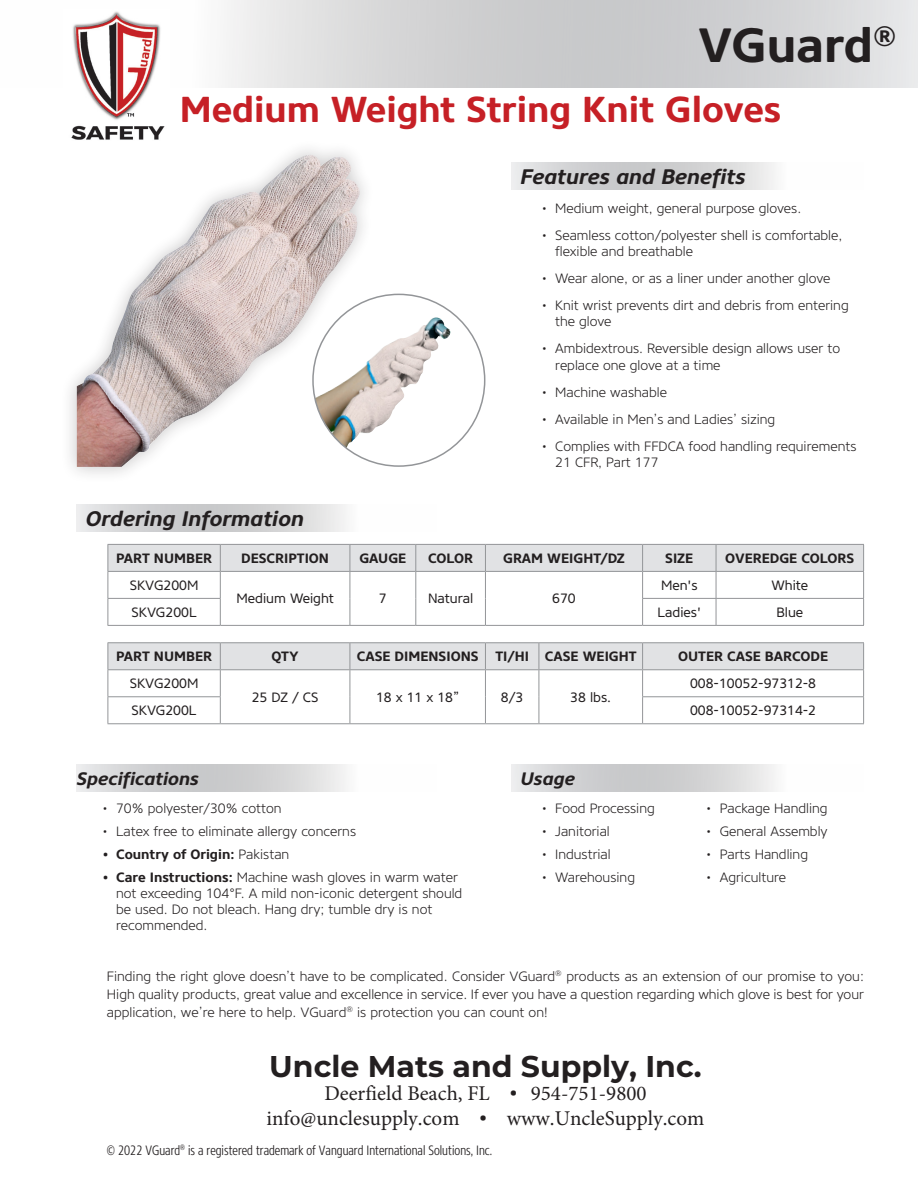
<style>
.page{position:relative;width:918px;height:1188px;background:#fff}
.page>*{position:absolute;margin:0;border:0;box-sizing:border-box;transform-origin:0 0}
.t1{font:700 48px "Core Sans NR65";color:#231f20}
.t2{font:700 36px "Core Sans NR65";color:#c62026}
.t3{font:700 30px "Montserrat";color:#231f20}
.t4{font:21px/24.3px "Minion Pro";color:#231f20;text-align:center}
.t5{font:italic 700 21px "Core Sans NR65";color:#231f20}
.t6{font:italic 700 18px "Core Sans NR65";color:#231f20}
.t7{font:300 13.5px/16.2px "Core Sans NR35";color:#231f20}
.t8{font:700 13.5px "Core Sans NR65";color:#231f20}
.t9{font:13.5px "Core Sans NR45";color:#231f20}
.t10{font:300 13.5px "Core Sans NR37 Cn";color:#231f20}
.s1{font-family:"Core Sans NR35";font-weight:300}
.s2{font-family:"Core Sans NR65";font-weight:700}
.s3{font-family:"Core Sans NR45"}
</style>
<div class="page">
<svg style="left:225px;top:0;width:693px;height:87px;background:#d5d5d7"></svg>
<img style="left:71px;top:11px;width:94px;height:128px">
<div style="left:60px;top:139px;width:316px;height:344px;background:#231f20;opacity:.25"></div>
<img style="left:241px;top:155px;width:68px;height:39px">
<svg style="left:511px;top:163px;width:264px;height:27px;background:#d5d6d7"></svg>
<hr style="left:108px;top:642px;width:112px;height:1px;background:#939598">
<hr style="left:220px;top:642px;width:130px;height:1px;background:#939598">
<hr style="left:350px;top:642px;width:135px;height:1px;background:#939598">
<hr style="left:485px;top:642px;width:54px;height:1px;background:#939598">
<hr style="left:539px;top:642px;width:104px;height:1px;background:#939598">
<hr style="left:643px;top:642px;width:221px;height:1px;background:#939598">
<svg style="left:108px;top:643px;width:756px;height:80px"></svg>
<hr style="left:108px;top:723px;width:112px;height:1px;background:#939598">
<hr style="left:220px;top:723px;width:130px;height:1px;background:#939598">
<hr style="left:350px;top:723px;width:135px;height:1px;background:#939598">
<hr style="left:485px;top:723px;width:54px;height:1px;background:#939598">
<hr style="left:539px;top:723px;width:104px;height:1px;background:#939598">
<hr style="left:643px;top:723px;width:221px;height:1px;background:#939598">
<svg style="left:77px;top:505px;width:269px;height:27px;background:#d5d6d7"></svg>
<svg style="left:108px;top:544px;width:756px;height:81px"></svg>
<hr style="left:108px;top:625px;width:112px;height:1px;background:#939598">
<hr style="left:220px;top:625px;width:130px;height:1px;background:#939598">
<hr style="left:350px;top:625px;width:66px;height:1px;background:#939598">
<hr style="left:416px;top:625px;width:69px;height:1px;background:#939598">
<hr style="left:485px;top:625px;width:158px;height:1px;background:#939598">
<hr style="left:643px;top:625px;width:73px;height:1px;background:#939598">
<hr style="left:716px;top:625px;width:148px;height:1px;background:#939598">
<svg style="left:511px;top:765px;width:264px;height:27px;background:#d5d6d7"></svg>
<svg style="left:77px;top:765px;width:269px;height:27px;background:#d5d6d7"></svg>
<img style="left:315px;top:317px;width:136px;height:131px">
<p class="t1" style="left:698px;top:14px;width:200px">VGuard<sup>®</sup></p>
<p class="t2" style="left:180px;top:86px;width:603px">Medium Weight String Knit Gloves</p>
<p class="t5" style="left:521px;top:163px;width:227px">Features and Benefits</p>
<p class="t7" style="left:542px;top:200px;width:261px">• Medium weight, general purpose gloves.</p>
<p class="t7" style="left:555px;top:227px;width:289px;text-indent:-14px">• Seamless cotton/polyester shell is comfortable, flexible and breathable</p>
<p class="t7" style="left:542px;top:270px;width:290px">• Wear alone, or as a liner under another glove</p>
<p class="t7" style="left:555px;top:297px;width:295px;text-indent:-14px">• Knit wrist prevents dirt and debris from entering the glove</p>
<p class="t7" style="left:555px;top:341px;width:286px;text-indent:-14px">• Ambidextrous. Reversible design allows user to replace one glove at a time</p>
<p class="t7" style="left:542px;top:384px;width:127px">• Machine washable</p>
<p class="t7" style="left:542px;top:411px;width:235px">• Available in Men’s and Ladies’ sizing</p>
<p class="t7" style="left:555px;top:438px;width:303px;text-indent:-14px">• Complies with FFDCA food handling requirements<br>21 CFR, Part 177</p>
<p class="t5" style="left:86px;top:505px;width:220px">Ordering Information</p>
<p class="t8" style="left:116px;top:549px;width:97px">PART NUMBER</p>
<p class="t8" style="left:241px;top:549px;width:89px">DESCRIPTION</p>
<p class="t8" style="left:359px;top:549px;width:48px">GAUGE</p>
<p class="t8" style="left:428px;top:549px;width:47px">COLOR</p>
<p class="t8" style="left:503px;top:549px;width:123px">GRAM WEIGHT/DZ</p>
<p class="t8" style="left:665px;top:549px;width:30px">SIZE</p>
<p class="t8" style="left:725px;top:549px;width:131px">OVEREDGE COLORS</p>
<p class="t9" style="left:130px;top:576px;width:70px">SKVG200M</p>
<p class="t9" style="left:236px;top:590px;width:99px">Medium Weight</p>
<p class="t9" style="left:379px;top:590px;width:9px">7</p>
<p class="t9" style="left:428px;top:590px;width:47px">Natural</p>
<p class="t9" style="left:552px;top:590px;width:25px">670</p>
<p class="t9" style="left:661px;top:576px;width:38px">Men's</p>
<p class="t9" style="left:771px;top:576px;width:38px">White</p>
<p class="t9" style="left:132px;top:603px;width:67px">SKVG200L</p>
<p class="t9" style="left:658px;top:603px;width:45px">Ladies'</p>
<p class="t9" style="left:776px;top:603px;width:28px">Blue</p>
<p class="t8" style="left:116px;top:648px;width:97px">PART NUMBER</p>
<p class="t8" style="left:271px;top:648px;width:29px">QTY</p>
<p class="t8" style="left:357px;top:648px;width:123px">CASE DIMENSIONS</p>
<p class="t8" style="left:495px;top:648px;width:35px">TI/HI</p>
<p class="t8" style="left:545px;top:648px;width:93px">CASE WEIGHT</p>
<p class="t8" style="left:678px;top:648px;width:152px">OUTER CASE BARCODE</p>
<p class="t9" style="left:130px;top:675px;width:70px">SKVG200M</p>
<p class="t9" style="left:252px;top:688px;width:68px">25 DZ / CS</p>
<p class="t9" style="left:376px;top:688px;width:85px">18 x 11 x 18”</p>
<p class="t9" style="left:501px;top:688px;width:24px">8/3</p>
<p class="t9" style="left:570px;top:688px;width:42px">38 lbs.</p>
<p class="t9" style="left:690px;top:675px;width:128px">008-10052-97312-8</p>
<p class="t9" style="left:132px;top:702px;width:67px">SKVG200L</p>
<p class="t9" style="left:690px;top:702px;width:128px">008-10052-97314-2</p>
<p class="t6" style="left:77px;top:767px;width:124px">Specifications</p>
<p class="t7" style="left:103px;top:800px;width:180px">• 70% polyester/30% cotton</p>
<p class="t7" style="left:103px;top:823px;width:255px">• Latex free to eliminate allergy concerns</p>
<p class="t8" style="left:103px;top:845px;width:188px">• Country of Origin: <span class="s1">Pakistan</span></p>
<p class="t7" style="left:116px;top:869px;width:348px;text-indent:-14px"><span class="s2">• Care Instructions:</span> Machine wash gloves in warm water not exceeding 104°F. A mild non-iconic detergent should be used. Do not bleach. Hang dry; tumble dry is not recommended.</p>
<p class="t6" style="left:521px;top:767px;width:56px">Usage</p>
<p class="t7" style="left:542px;top:800px;width:115px">• Food Processing</p>
<p class="t7" style="left:542px;top:823px;width:70px">• Janitorial</p>
<p class="t7" style="left:542px;top:846px;width:71px">• Industrial</p>
<p class="t7" style="left:542px;top:869px;width:95px">• Warehousing</p>
<p class="t7" style="left:706px;top:800px;width:123px">• Package Handling</p>
<p class="t7" style="left:706px;top:823px;width:123px">• General Assembly</p>
<p class="t7" style="left:706px;top:846px;width:103px">• Parts Handling</p>
<p class="t7" style="left:706px;top:869px;width:81px">• Agriculture</p>
<p class="t7" style="left:107px;top:967px;width:759px;line-height:18px;text-align:justify">Finding the right glove doesn’t have to be complicated. Consider VGuard<sup>®</sup> products as an extension of our promise to you:<br>High quality products, great value and excellence in service. If ever you have a question regarding which glove is best for your application, we’re here to help. VGuard<sup>®</sup> is protection you can count on!</p>
<p class="t3" style="left:269px;top:1046px;width:434px">Uncle Mats and Supply, Inc.</p>
<p class="t4" style="left:267px;top:1081px;width:439px">Deerfield Beach, FL <span class="s3">•</span> 954-751-9800 info@unclesupply.com <span class="s3">•</span> www.UncleSupply.com</p>
<p class="t10" style="left:107px;top:1141px;width:387px">© 2022 VGuard<sup>®</sup> is a registered trademark of Vanguard International Solutions, Inc.</p>
</div>
